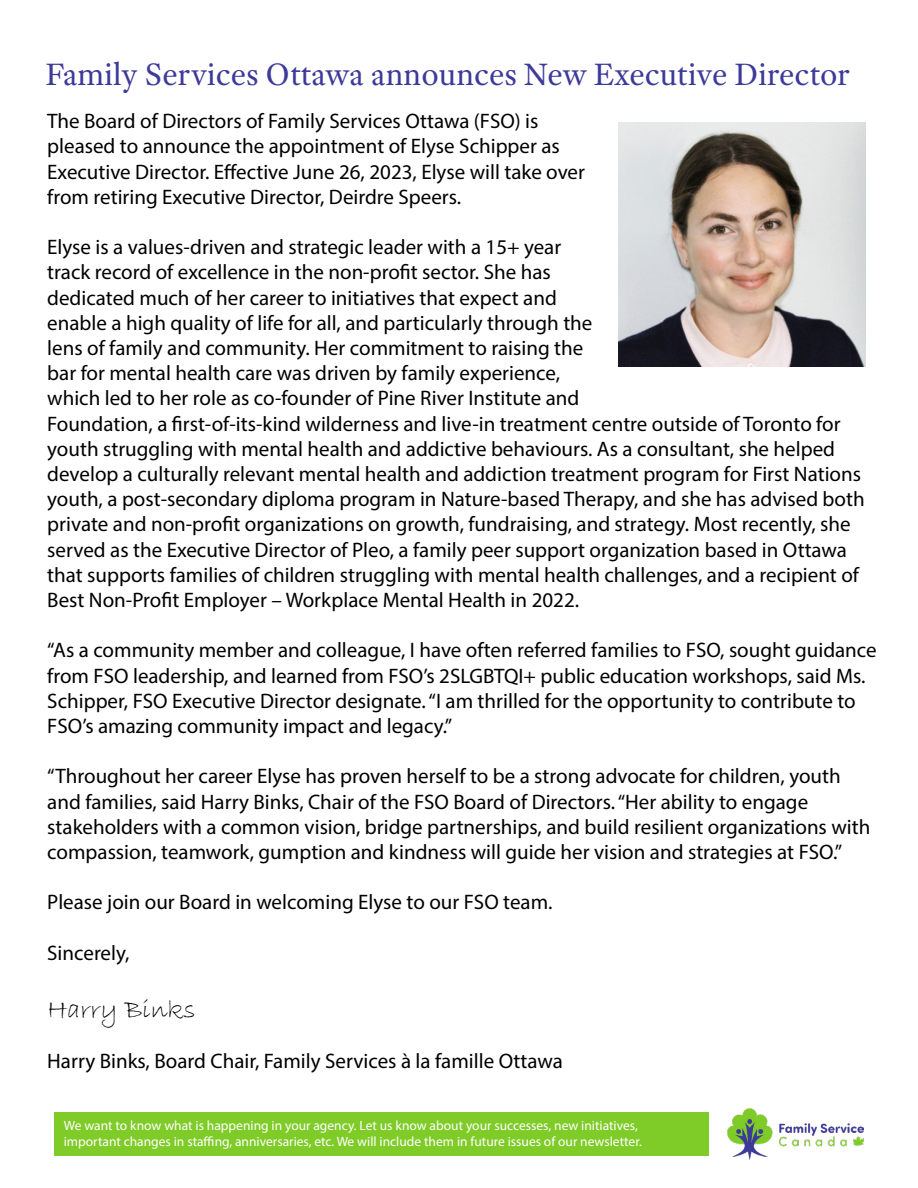
<style>
.page{position:relative;width:918px;height:1188px;background:#fff}
.page>*{position:absolute;margin:0;border:0;box-sizing:border-box;transform-origin:0 0}
.t1{font:33px "Adobe Text Pro";color:#3d3a9a}
.t2{font:27px "Bradley Hand ITC";color:#000}
.t3{font:21px/25.2px "Myriad Pro";color:#000}
.t4{font:13.5px/16.2px "Myriad Pro";color:#fff}
</style>
<div class="page">
<div style="left:54px;top:1112px;width:654px;height:44px;background:#7fcb28"></div>
<img style="left:728px;top:1108px;width:136px;height:52px">
<img style="left:619px;top:123px;width:246px;height:244px">
<h1 class="t1" style="left:45px;top:53px;width:806px">Family Services Ottawa announces New Executive Director</h1>
<p class="t3" style="left:47px;top:108px;width:539px">The Board of Directors of Family Services Ottawa (FSO) is pleased to announce the appointment of Elyse Schipper as Executive Director. Effective June 26, 2023, Elyse will take over from retiring Executive Director, Deirdre Speers.</p>
<p class="t3" style="left:47px;top:234px;width:819px">Elyse is a values-driven and strategic leader with a 15+ year<br>track record of excellence in the non-profit sector. She has<br>dedicated much of her career to initiatives that expect and<br>enable a high quality of life for all, and particularly through the<br>lens of family and community. Her commitment to raising the<br>bar for mental health care was driven by family experience,<br>which led to her role as co-founder of Pine River Institute and<br>Foundation, a first-of-its-kind wilderness and live-in treatment centre outside of Toronto for youth struggling with mental health and addictive behaviours. As a consultant, she helped develop a culturally relevant mental health and addiction treatment program for First Nations youth, a post-secondary diploma program in Nature-based Therapy, and she has advised both private and non-profit organizations on growth, fundraising, and strategy. Most recently, she served as the Executive Director of Pleo, a family peer support organization based in Ottawa that supports families of children struggling with mental health challenges, and a recipient of Best Non-Profit Employer – Workplace Mental Health in 2022.</p>
<p class="t3" style="left:47px;top:638px;width:831px">“As a community member and colleague, I have often referred families to FSO, sought guidance from FSO leadership, and learned from FSO’s 2SLGBTQI+ public education workshops, said Ms.<br>Schipper, FSO Executive Director designate. “I am thrilled for the opportunity to contribute to FSO’s amazing community impact and legacy.”</p>
<p class="t3" style="left:47px;top:764px;width:825px">“Throughout her career Elyse has proven herself to be a strong advocate for children, youth and families, said Harry Binks, Chair of the FSO Board of Directors. “Her ability to engage stakeholders with a common vision, bridge partnerships, and build resilient organizations with compassion, teamwork, gumption and kindness will guide her vision and strategies at FSO.”</p>
<p class="t3" style="left:47px;top:890px;width:507px">Please join our Board in welcoming Elyse to our FSO team.</p>
<p class="t3" style="left:47px;top:940px;width:84px">Sincerely,</p>
<p class="t2" style="left:47px;top:993px;width:150px">Harry Binks</p>
<p class="t3" style="left:47px;top:1048px;width:517px">Harry Binks, Board Chair, Family Services à la famille Ottawa</p>
<p class="t4" style="left:64px;top:1117px;width:580px">We want to know what is happening in your agency. Let us know about your successes, new initiatives, important changes in staffing, anniversaries, etc. We will include them in future issues of our newsletter.</p>
</div>
